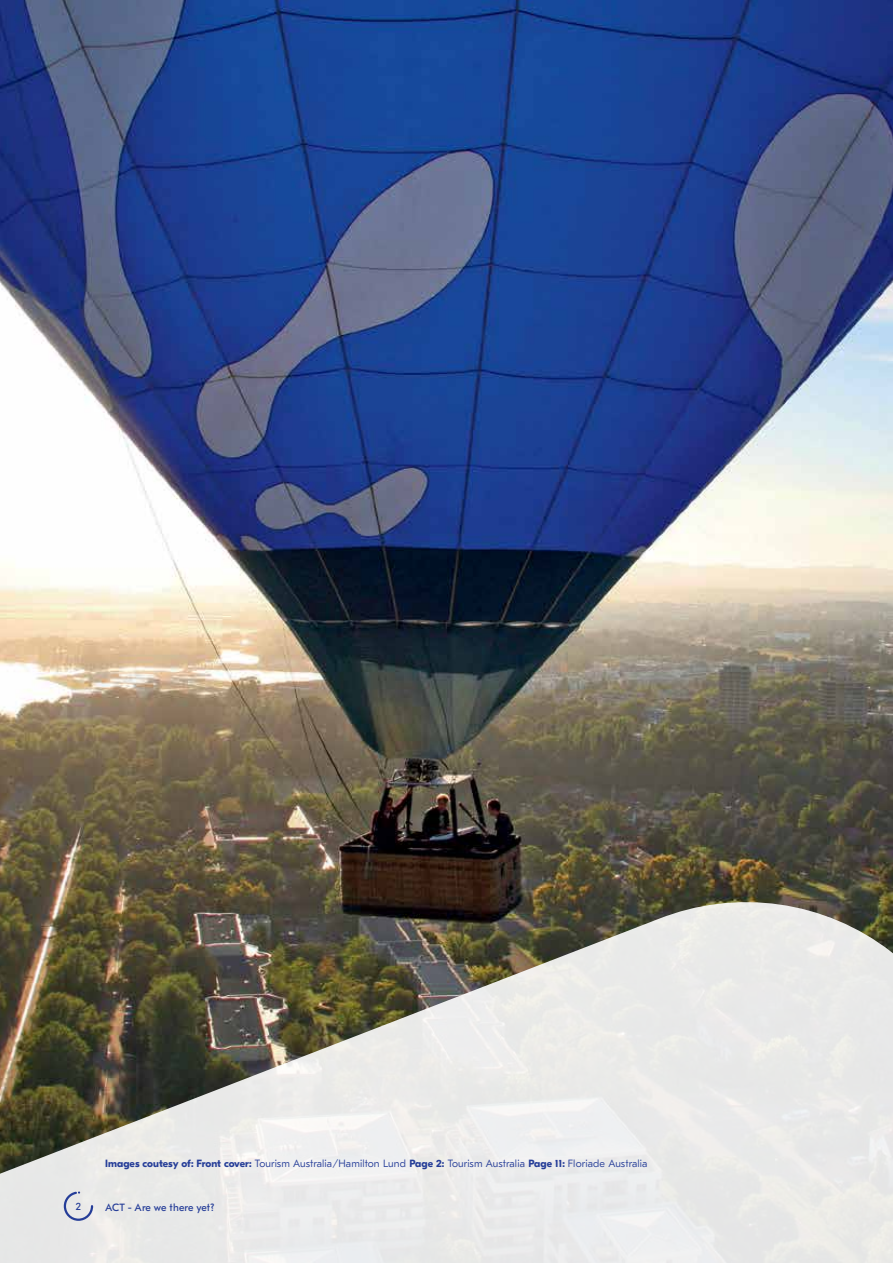
<style>
.page{position:relative;width:893px;height:1263px;background:#fff}
.page>*{position:absolute;margin:0;border:0;box-sizing:border-box;transform-origin:0 0}
.t1{font:300 10.5px "GT Eesti Text";letter-spacing:.01em;color:#253d98}
.t2{font:10.5px "GT Eesti Text";color:#253d98}
.t3{font:10.5px "GT Eesti Display";color:#253d98}
.s1{font-family:"GT Eesti Display";font-weight:700}
</style>
<div class="page">
<img style="left:0;top:0;width:893px;height:831px">
<svg style="left:0;top:831px;width:893px;height:432px;background:#aaa89e"></svg>
<svg style="left:63px;top:1190px;width:31px;height:32px"></svg>
<p class="t1" style="left:105px;top:1158px;width:544px"><span class="s1">Images coutesy of: Front cover:</span> Tourism Australia/Hamilton Lund <span class="s1">Page 2:</span> Tourism Australia <span class="s1">Page 11:</span> Floriade Australia</p>
<p class="t3" style="left:76px;top:1201px;width:7px">2</p>
<p class="t2" style="left:105px;top:1201px;width:111px">ACT - Are we there yet?</p>
</div>
